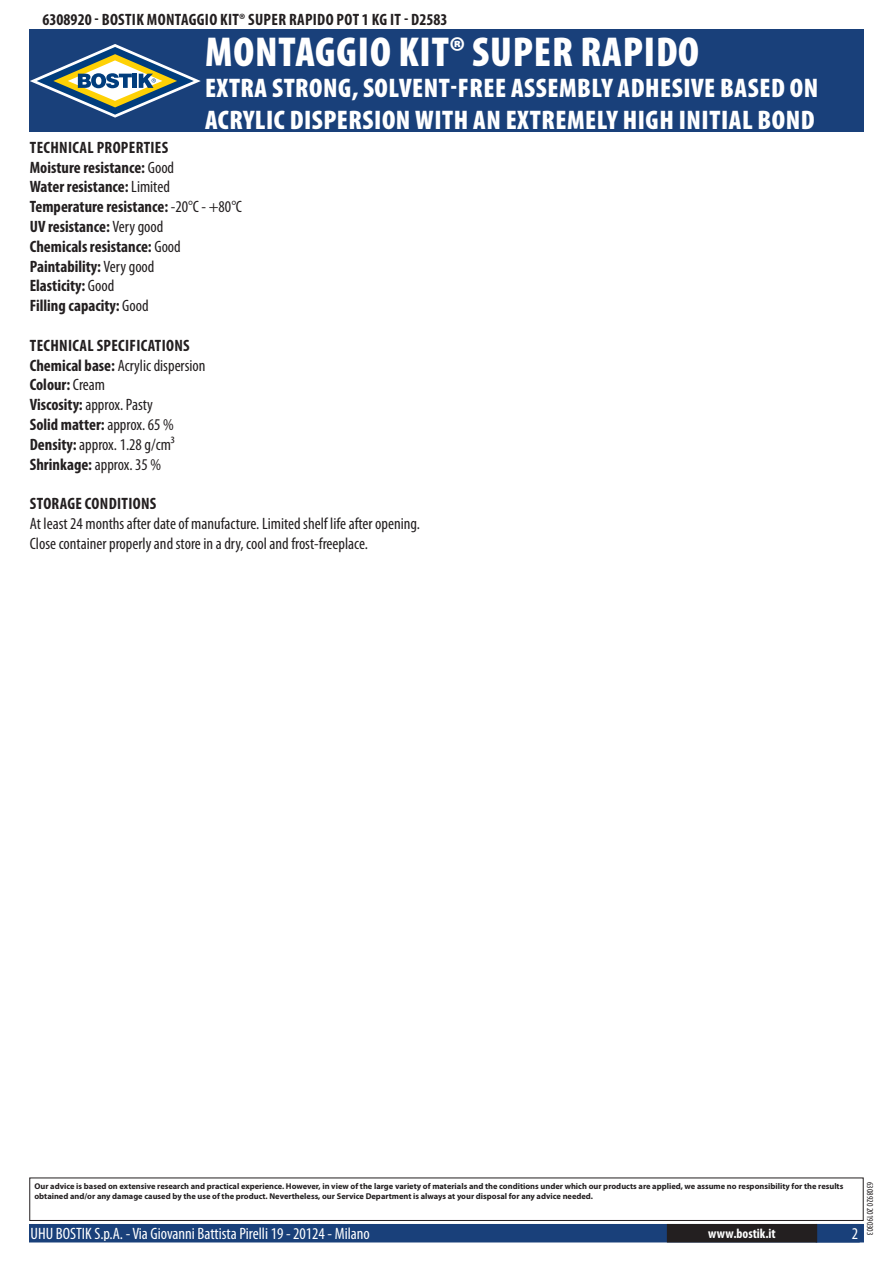
<style>
.page{position:relative;width:893px;height:1263px;background:#fff}
.page>*{position:absolute;margin:0;border:0;box-sizing:border-box;transform-origin:0 0}
.t1{font:900 condensed 42px "Myriad Pro";letter-spacing:.02em;color:#fff}
.t2{font:900 condensed 27px/32.4px "Myriad Pro";letter-spacing:.02em;color:#fff}
.t3{font:700 condensed 16.5px/19.8px "Myriad Pro";letter-spacing:.02em;color:#231f20}
.t4{font:condensed 16.5px/19.8px "Myriad Pro";color:#231f20}
.t5{font:condensed 16.5px "Myriad Pro";color:#fff}
.t6{font:700 condensed 13.5px "Myriad Pro";color:#fff}
.t7{font:condensed 9px "Myriad Pro";color:#231f20}
.t8{font:700 8.4px/10.1px "Myriad Pro";color:#231f20}
.s1{font-weight:400}
</style>
<div class="page">
<div style="left:30px;top:1225px;width:833px;height:17px;background:#19407a"></div>
<div style="left:29px;top:1224px;width:835px;height:18px;border:2px solid #19407a"></div>
<div style="left:816px;top:1224px;width:44px;height:18px;border:2px solid #19407a"></div>
<div style="left:668px;top:1225px;width:148px;height:17px;background:#231f20"></div>
<div style="left:667px;top:1224px;width:150px;height:18px;border:2px solid #231f20"></div>
<div style="left:29px;top:1177px;width:835px;height:44px;border:1px solid #231f20"></div>
<div style="left:30px;top:30px;width:834px;height:102px;background:#19407a"></div>
<svg style="left:30px;top:44px;width:171px;height:74px"></svg>
<p class="t3" style="left:43px;top:9px;width:407px">6308920 - Bostik Montaggio Kit® Super Rapido Pot 1 Kg IT - D2583</p>
<h1 class="t1" style="left:205px;top:25px;width:495px">MONTAGGIO KIT® SUPER RAPIDO</h1>
<h2 class="t2" style="left:205px;top:71px;width:615px">EXTRA STRONG, SOLVENT-FREE ASSEMBLY ADHESIVE BASED ON<br>ACRYLIC DISPERSION WITH AN EXTREMELY HIGH INITIAL BOND</h2>
<p class="t3" style="left:30px;top:137px;width:214px">Technical properties<br>Moisture resistance: <span class="s1">Good<br></span>Water resistance: <span class="s1">Limited<br></span>Temperature resistance: <span class="s1">-20°C - +80°C<br></span>UV resistance: <span class="s1">Very good<br></span>Chemicals resistance: <span class="s1">Good<br></span>Paintability: <span class="s1">Very good<br></span>Elasticity: <span class="s1">Good<br></span>Filling capacity: <span class="s1">Good</span></p>
<p class="t3" style="left:30px;top:335px;width:177px">Technical specifications<br>Chemical base: <span class="s1">Acrylic dispersion<br></span>Colour: <span class="s1">Cream<br></span>Viscosity: <span class="s1">approx. Pasty<br></span>Solid matter: <span class="s1">approx. 65 %<br></span>Density: <span class="s1">approx. 1.28 g/cm³<br></span>Shrinkage: <span class="s1">approx. 35 %</span></p>
<p class="t3" style="left:30px;top:493px;width:128px">Storage conditions</p>
<p class="t4" style="left:30px;top:513px;width:392px">At least 24 months after date of manufacture. Limited shelf life after opening.<br>Close container properly and store in a dry, cool and frost-freeplace.</p>
<p class="t8" style="left:34px;top:1181px;width:810px">Our advice is based on extensive research and practical experience. However, in view of the large variety of materials and the conditions under which our products are applied, we assume no responsibility for the results obtained and/or any damage caused by the use of the product. Nevertheless, our Service Department is always at your disposal for any advice needed.</p>
<p class="t5" style="left:31px;top:1224px;width:341px">UHU BOSTIK S.p.A. - Via Giovanni Battista Pirelli 19 - 20124 - Milano</p>
<p class="t6" style="left:708px;top:1225px;width:69px">www.bostik.it</p>
<p class="t5" style="left:852px;top:1224px;width:8px">2</p>
<p class="t7" style="left:875px;top:1182px;width:55px;rotate:90deg">6308920 20190303</p>
</div>
